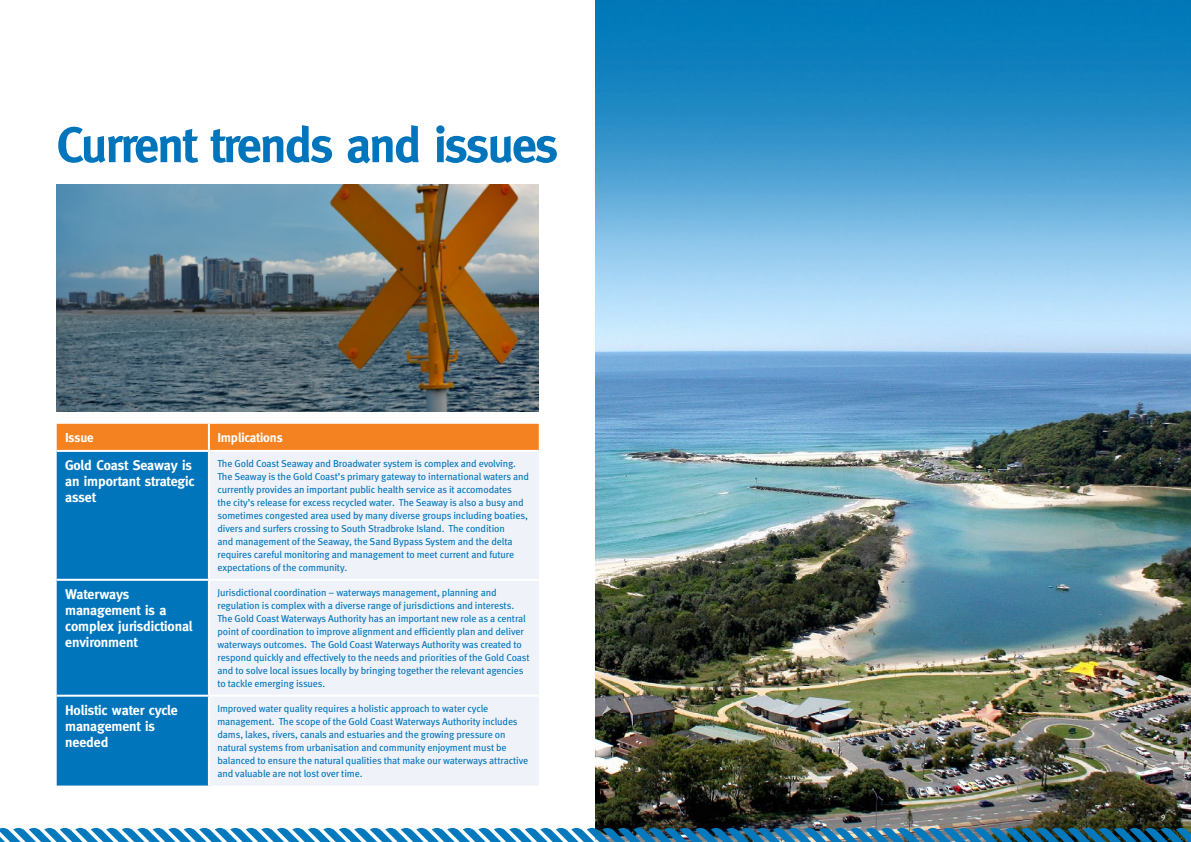
<style>
.page{position:relative;width:1191px;height:842px;background:#fff}
.page>*{position:absolute;margin:0;border:0;box-sizing:border-box;transform-origin:0 0}
.t1{font:700 50px "Meta";letter-spacing:-.04em;color:#0075bc}
.t2{font:700 14px/16px "Meta";letter-spacing:-.01em;color:#fff}
.t3{font:700 13px "Meta";letter-spacing:-.01em;color:#fff}
.t4{font:10px/13px "Meta";letter-spacing:-.01em;color:#0075bc}
.t5{font:8px "Meta";color:#fff}
</style>
<div class="page">
<img style="left:595px;top:0;width:596px;height:828px">
<div style="left:57px;top:424px;width:482px;height:26px;background:#f58220"></div>
<div style="left:57px;top:452px;width:151px;height:333px;background:#0075bc"></div>
<div style="left:210px;top:452px;width:329px;height:333px;background:#f0f2fa"></div>
<hr style="left:208px;top:424px;width:2px;height:26px;background:#fff">
<hr style="left:57px;top:579px;width:152px;height:2px;background:#fff">
<hr style="left:209px;top:579px;width:330px;height:2px;background:#fff">
<hr style="left:57px;top:695px;width:152px;height:2px;background:#fff">
<hr style="left:209px;top:695px;width:330px;height:2px;background:#fff">
<img style="left:57px;top:184px;width:482px;height:227px">
<img style="left:0;top:828px;width:1191px;height:14px">
<h1 class="t1" style="left:57px;top:116px;width:503px">Current trends and issues</h1>
<h3 class="t3" style="left:65px;top:430px;width:30px">Issue</h3>
<h3 class="t3" style="left:217px;top:430px;width:67px">Implications</h3>
<h2 class="t2" style="left:65px;top:457px;width:131px">Gold Coast Seaway is an important strategic asset</h2>
<p class="t4" style="left:217px;top:457px;width:313px">The Gold Coast Seaway and Broadwater system is complex and evolving.<br>The Seaway is the Gold Coast’s primary gateway to international waters and currently provides an important public health service as it accomodates<br>the city’s release for excess recycled water. The Seaway is also a busy and sometimes congested area used by many diverse groups including boaties, divers and surfers crossing to South Stradbroke Island. The condition<br>and management of the Seaway, the Sand Bypass System and the delta requires careful monitoring and management to meet current and future expectations of the community.</p>
<h2 class="t2" style="left:65px;top:586px;width:129px">Waterways management is a complex jurisdictional environment</h2>
<p class="t4" style="left:217px;top:586px;width:314px">Jurisdictional coordination – waterways management, planning and regulation is complex with a diverse range of jurisdictions and interests.<br>The Gold Coast Waterways Authority has an important new role as a central point of coordination to improve alignment and efficiently plan and deliver waterways outcomes. The Gold Coast Waterways Authority was created to respond quickly and effectively to the needs and priorities of the Gold Coast and to solve local issues locally by bringing together the relevant agencies to tackle emerging issues.</p>
<h2 class="t2" style="left:65px;top:702px;width:114px">Holistic water cycle management is needed</h2>
<p class="t4" style="left:217px;top:702px;width:312px">Improved water quality requires a holistic approach to water cycle management. The scope of the Gold Coast Waterways Authority includes dams, lakes, rivers, canals and estuaries and the growing pressure on natural systems from urbanisation and community enjoyment must be balanced to ensure the natural qualities that make our waterways attractive and valuable are not lost over time.</p>
<p class="t5" style="left:1161px;top:811px;width:6px">9</p>
</div>
